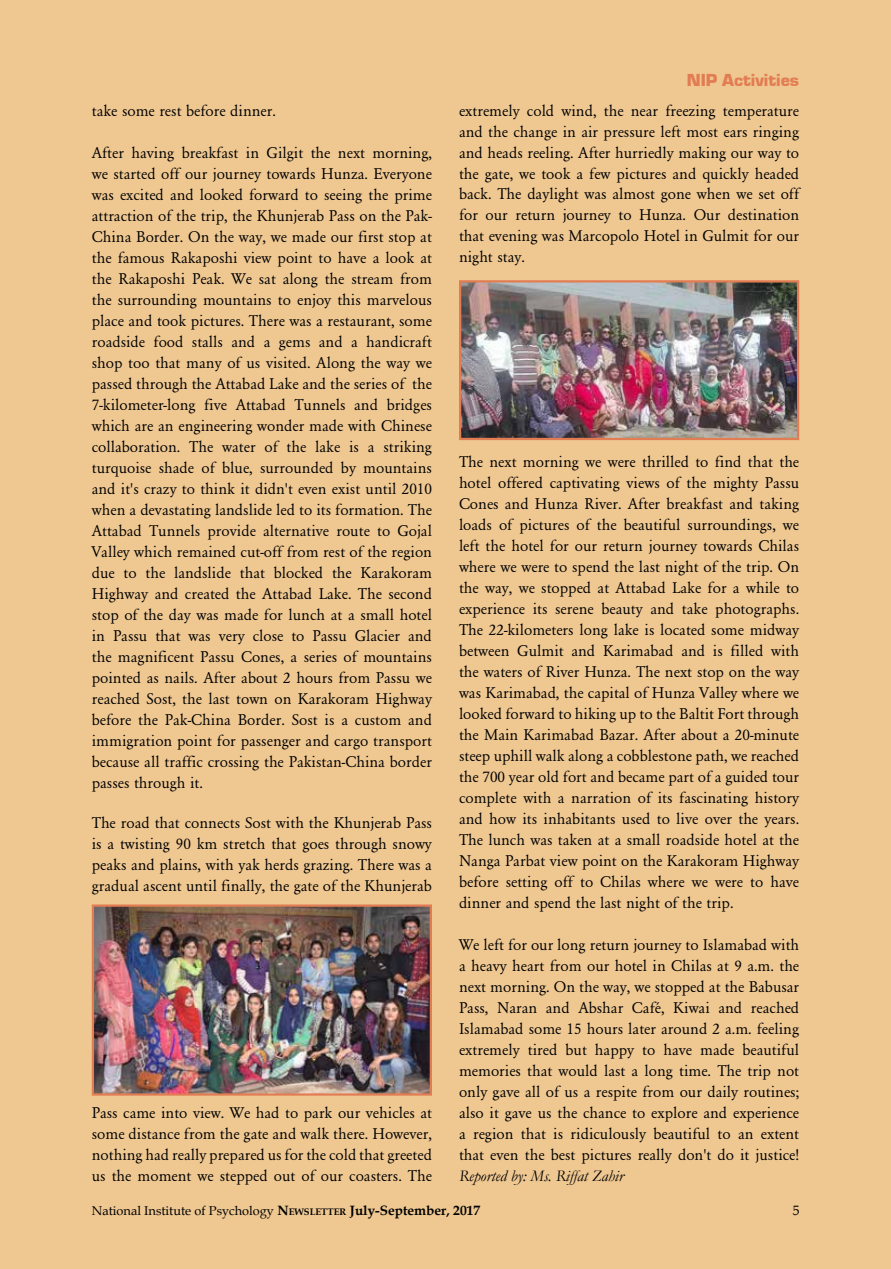
<style>
.page{position:relative;width:891px;height:1269px;background:#eec791}
.page>*{position:absolute;margin:0;border:0;box-sizing:border-box;transform-origin:0 0}
.t1{font:18px "Eurostile Black DTC";color:#e27d53}
.t2{font:16.2px/21px "Garamond";color:#000;text-align:justify}
.t3{font:italic 16.2px "Garamond";color:#000}
.t4{font:13.5px "Book Antiqua";color:#000}
.t5{font:12.75px "Book Antiqua";color:#000}
.s1{font-weight:700;font-size:13.5px}
.s2{font-weight:700;font-size:9.45px}
</style>
<div class="page">
<img style="left:95px;top:907px;width:334px;height:186px">
<div style="left:92px;top:904px;width:340px;height:192px;border:2px solid #e27d53"></div>
<img style="left:462px;top:283px;width:334px;height:154px">
<div style="left:459px;top:280px;width:340px;height:160px;border:2px solid #e27d53"></div>
<p class="t2" style="left:92px;top:100px;width:186px">take some rest before dinner.</p>
<p class="t2" style="left:92px;top:142px;width:342px">After having breakfast in Gilgit the next morning, we started off our journey towards Hunza. Everyone was excited and looked forward to seeing the prime attraction of the trip, the Khunjerab Pass on the Pak-China Border. On the way, we made our first stop at the famous Rakaposhi view point to have a look at the Rakaposhi Peak. We sat along the stream from the surrounding mountains to enjoy this marvelous place and took pictures. There was a restaurant, some roadside food stalls and a gems and a handicraft shop too that many of us visited. Along the way we passed through the Attabad Lake and the series of the 7-kilometer-long five Attabad Tunnels and bridges which are an engineering wonder made with Chinese collaboration. The water of the lake is a striking turquoise shade of blue, surrounded by mountains and it's crazy to think it didn't even exist until 2010 when a devastating landslide led to its formation. The Attabad Tunnels provide alternative route to Gojal Valley which remained cut-off from rest of the region due to the landslide that blocked the Karakoram Highway and created the Attabad Lake. The second stop of the day was made for lunch at a small hotel in Passu that was very close to Passu Glacier and the magnificent Passu Cones, a series of mountains pointed as nails. After about 2 hours from Passu we reached Sost, the last town on Karakoram Highway before the Pak-China Border. Sost is a custom and immigration point for passenger and cargo transport because all traffic crossing the Pakistan-China border passes through it.</p>
<p class="t2" style="left:92px;top:812px;width:342px">The road that connects Sost with the Khunjerab Pass is a twisting 90 km stretch that goes through snowy peaks and plains, with yak herds grazing. There was a gradual ascent until finally, the gate of the Khunjerab</p>
<p class="t2" style="left:92px;top:1102px;width:342px">Pass came into view. We had to park our vehicles at some distance from the gate and walk there. However, nothing had really prepared us for the cold that greeted us the moment we stepped out of our coasters. The</p>
<p class="t1" style="left:687px;top:70px;width:114px">NIP Activities</p>
<p class="t2" style="left:459px;top:100px;width:342px">extremely cold wind, the near freezing temperature and the change in air pressure left most ears ringing and heads reeling. After hurriedly making our way to the gate, we took a few pictures and quickly headed back. The daylight was almost gone when we set off for our return journey to Hunza. Our destination that evening was Marcopolo Hotel in Gulmit for our night stay.</p>
<p class="t2" style="left:459px;top:451px;width:342px">The next morning we were thrilled to find that the hotel offered captivating views of the mighty Passu Cones and Hunza River. After breakfast and taking loads of pictures of the beautiful surroundings, we left the hotel for our return journey towards Chilas where we were to spend the last night of the trip. On the way, we stopped at Attabad Lake for a while to experience its serene beauty and take photographs.<br>The 22-kilometers long lake is located some midway between Gulmit and Karimabad and is filled with the waters of River Hunza. The next stop on the way was Karimabad, the capital of Hunza Valley where we looked forward to hiking up to the Baltit Fort through the Main Karimabad Bazar. After about a 20-minute steep uphill walk along a cobblestone path, we reached the 700 year old fort and became part of a guided tour complete with a narration of its fascinating history and how its inhabitants used to live over the years.<br>The lunch was taken at a small roadside hotel at the Nanga Parbat view point on the Karakoram Highway before setting off to Chilas where we were to have dinner and spend the last night of the trip.</p>
<p class="t2" style="left:459px;top:934px;width:342px">We left for our long return journey to Islamabad with a heavy heart from our hotel in Chilas at 9 a.m. the next morning. On the way, we stopped at the Babusar Pass, Naran and Abshar Café, Kiwai and reached Islamabad some 15 hours later around 2 a.m. feeling extremely tired but happy to have made beautiful memories that would last a long time. The trip not only gave all of us a respite from our daily routines; also it gave us the chance to explore and experience a region that is ridiculously beautiful to an extent that even the best pictures really don't do it justice!</p>
<p class="t3" style="left:459px;top:1165px;width:166px">Reported by: Ms. Riffat Zahir</p>
<p class="t5" style="left:92px;top:1202px;width:390px">National Institute of Psychology <span class="s1">N</span><span class="s2">EWSLETTER</span> <span class="s1">July-September, 2017</span></p>
<p class="t4" style="left:793px;top:1201px;width:8px">5</p>
</div>
